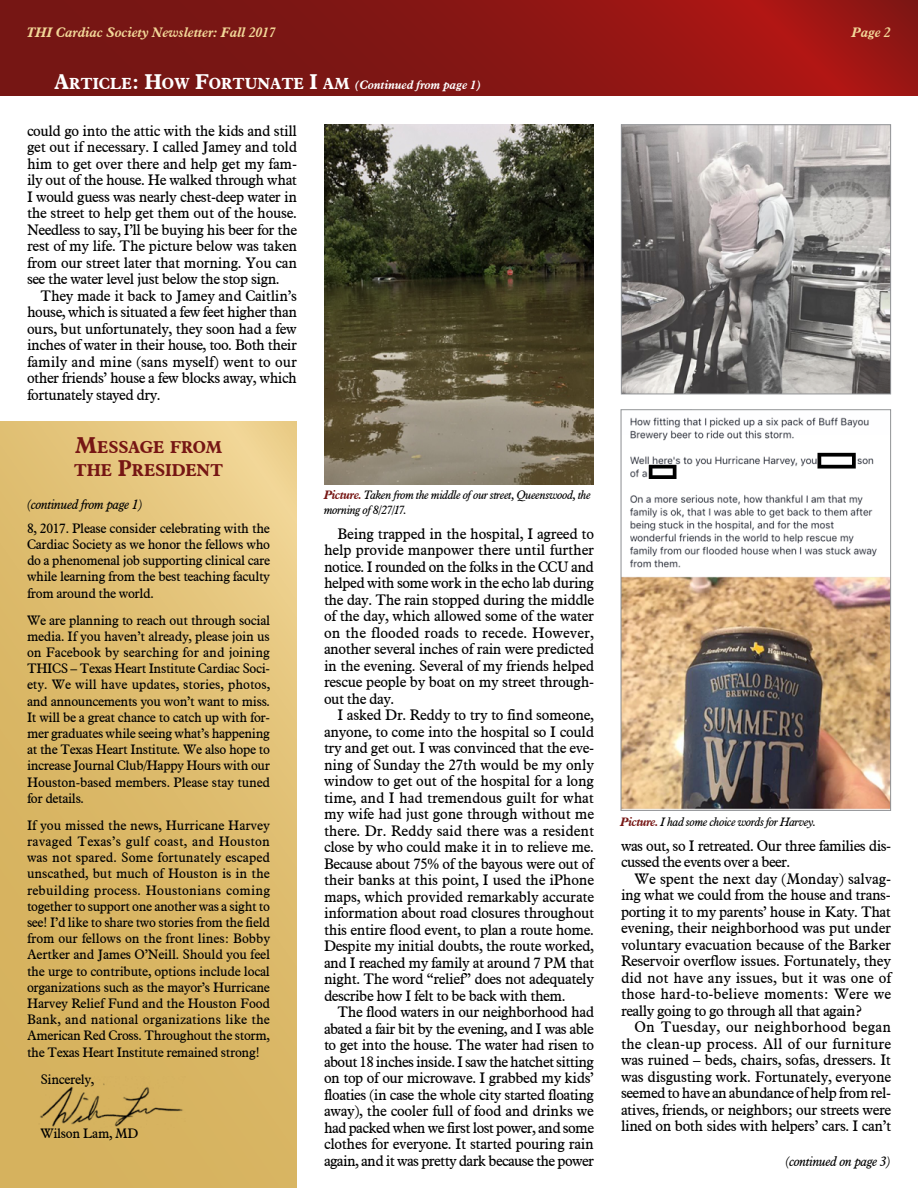
<style>
.page{position:relative;width:918px;height:1188px;background:#fff}
.page>*{position:absolute;margin:0;border:0;box-sizing:border-box;transform-origin:0 0}
.t1{font:700 16.8px/22.5px "Aldine 721 BT";letter-spacing:-.005em;color:#761614}
.t2{font:15px/16.5px "Aldine 721 BT";letter-spacing:-.03em;color:#000;text-align:justify}
.t3{font:13.5px/16.2px "Aldine 721 BT";letter-spacing:-.025em;color:#000;text-align:justify}
.t4{font:italic 700 13.5px "Aldine 721 BT";color:#f2d798}
.t5{font:italic 13.5px "Aldine 721 BT";letter-spacing:-.03em;color:#000}
.t6{font:italic 12px/14.4px "Aldine 721 BT";letter-spacing:-.03em;color:#000}
.t7{font:italic 700 12px "Aldine 721 BT";color:#fff}
.s1{font-style:normal;font-size:21px}
.s2{font-style:normal;font-size:15.75px}
.s3{font-size:22.5px}
.s4{font-weight:700;color:#761614}
</style>
<div class="page">
<svg style="left:0;top:0;width:918px;height:95px;background:#891614"></svg>
<img style="left:324px;top:124px;width:270px;height:360px">
<img style="left:623px;top:126px;width:266px;height:266px">
<div style="left:621px;top:124px;width:270px;height:270px;border:1px solid #939598"></div>
<img style="left:623px;top:417px;width:266px;height:392px">
<div style="left:621px;top:409px;width:270px;height:402px;border:1px solid #939598"></div>
<svg style="left:0;top:421px;width:297px;height:767px;background:#ddbb6c"></svg>
<img style="left:37px;top:1077px;width:149px;height:54px">
<p class="t4" style="left:27px;top:24px;width:250px">THI Cardiac Society Newsletter: Fall 2017</p>
<p class="t4" style="left:852px;top:24px;width:41px">Page 2</p>
<p class="t7" style="left:54px;top:78px;width:429px"><span class="s1">A</span><span class="s2">RTICLE</span><span class="s1">: H</span><span class="s2">OW</span> <span class="s1">F</span><span class="s2">ORTUNATE</span> <span class="s1">I</span> <span class="s2">AM</span> (Continued from page 1)</p>
<p class="t2" style="left:27px;top:122px;width:272px">could go into the attic with the kids and still get out if necessary. I called Jamey and told him to get over there and help get my fam&shy;ily out of the house. He walked through what I would guess was nearly chest-deep water in the street to help get them out of the house.<br>Needless to say, I’ll be buying his beer for the rest of my life. The picture below was taken from our street later that morning. You can see the water level just below the stop sign.</p>
<p class="t2" style="left:27px;top:287px;width:272px;text-indent:14px">They made it back to Jamey and Caitlin’s house, which is situated a few feet higher than ours, but unfortunately, they soon had a few inches of water in their house, too. Both their family and mine (sans myself) went to our other friends’ house a few blocks away, which fortunately stayed dry.</p>
<p class="t1" style="left:74px;top:436px;width:151px"><span class="s3">M</span>ESSAGE FROM<br>THE <span class="s3">P</span>RESIDENT</p>
<p class="t5" style="left:27px;top:496px;width:118px">(continued from page 1)</p>
<p class="t3" style="left:27px;top:520px;width:245px">8, 2017. Please consider celebrating with the Cardiac Society as we honor the fellows who do a phenomenal job supporting clinical care while learning from the best teaching faculty from around the world.</p>
<p class="t3" style="left:27px;top:612px;width:245px">We are planning to reach out through social media. If you haven’t already, please join us on Facebook by searching for and joining THICS – Texas Heart Institute Cardiac Soci&shy;ety. We will have updates, stories, photos, and announcements you won’t want to miss.<br>It will be a great chance to catch up with for&shy;mer graduates while seeing what’s happening at the Texas Heart Institute. We also hope to increase Journal Club/Happy Hours with our Houston-based members. Please stay tuned for details.</p>
<p class="t3" style="left:27px;top:817px;width:245px">If you missed the news, Hurricane Harvey ravaged Texas’s gulf coast, and Houston was not spared. Some fortunately escaped unscathed, but much of Houston is in the rebuilding process. Houstonians coming together to support one another was a sight to see! I’d like to share two stories from the field from our fellows on the front lines: Bobby Aertker and James O’Neill. Should you feel the urge to contribute, options include local organizations such as the mayor’s Hurricane Harvey Relief Fund and the Houston Food Bank, and national organizations like the American Red Cross. Throughout the storm, the Texas Heart Institute remained strong!</p>
<p class="t3" style="left:40px;top:1071px;width:55px">Sincerely,</p>
<p class="t3" style="left:40px;top:1125px;width:99px">Wilson Lam, MD</p>
<p class="t6" style="left:324px;top:488px;width:269px"><span class="s4">Picture.</span> Taken from the middle of our street, Queenswood, the morning of 8/27/17.</p>
<p class="t2" style="left:324px;top:525px;width:272px;text-indent:13px">Being trapped in the hospital, I agreed to help provide manpower there until further notice. I rounded on the folks in the CCU and helped with some work in the echo lab during the day. The rain stopped during the middle of the day, which allowed some of the water on the flooded roads to recede. However, another several inches of rain were predicted in the evening. Several of my friends helped rescue people by boat on my street through&shy;out the day.</p>
<p class="t2" style="left:324px;top:707px;width:272px;text-indent:13px">I asked Dr. Reddy to try to find someone, anyone, to come into the hospital so I could try and get out. I was convinced that the eve&shy;ning of Sunday the 27th would be my only window to get out of the hospital for a long time, and I had tremendous guilt for what my wife had just gone through without me there. Dr. Reddy said there was a resident close by who could make it in to relieve me.<br>Because about 75% of the bayous were out of their banks at this point, I used the iPhone maps, which provided remarkably accurate information about road closures throughout this entire flood event, to plan a route home.<br>Despite my initial doubts, the route worked, and I reached my family at around 7 PM that night. The word “relief” does not adequately describe how I felt to be back with them.</p>
<p class="t2" style="left:324px;top:1004px;width:272px;text-indent:14px">The flood waters in our neighborhood had abated a fair bit by the evening, and I was able to get into the house. The water had risen to about 18 inches inside. I saw the hatchet sitting on top of our microwave. I grabbed my kids’ floaties (in case the whole city started floating away), the cooler full of food and drinks we had packed when we first lost power, and some clothes for everyone. It started pouring rain again, and it was pretty dark because the power</p>
<p class="t6" style="left:621px;top:814px;width:197px"><span class="s4">Picture.</span> I had some choice words for Harvey.</p>
<p class="t2" style="left:621px;top:837px;width:272px">was out, so I retreated. Our three families dis&shy;cussed the events over a beer.</p>
<p class="t2" style="left:621px;top:870px;width:272px;text-indent:13px">We spent the next day (Monday) salvag&shy;ing what we could from the house and trans&shy;porting it to my parents’ house in Katy. That evening, their neighborhood was put under voluntary evacuation because of the Barker Reservoir overflow issues. Fortunately, they did not have any issues, but it was one of those hard-to-believe moments: Were we really going to go through all that again?</p>
<p class="t2" style="left:621px;top:1019px;width:272px;text-indent:14px">On Tuesday, our neighborhood began the clean-up process. All of our furniture was ruined – beds, chairs, sofas, dressers. It was disgusting work. Fortunately, everyone seemed to have an abundance of help from rel&shy;atives, friends, or neighbors; our streets were lined on both sides with helpers’ cars. I can’t</p>
<p class="t5" style="left:785px;top:1153px;width:107px">(continued on page 3)</p>
</div>
